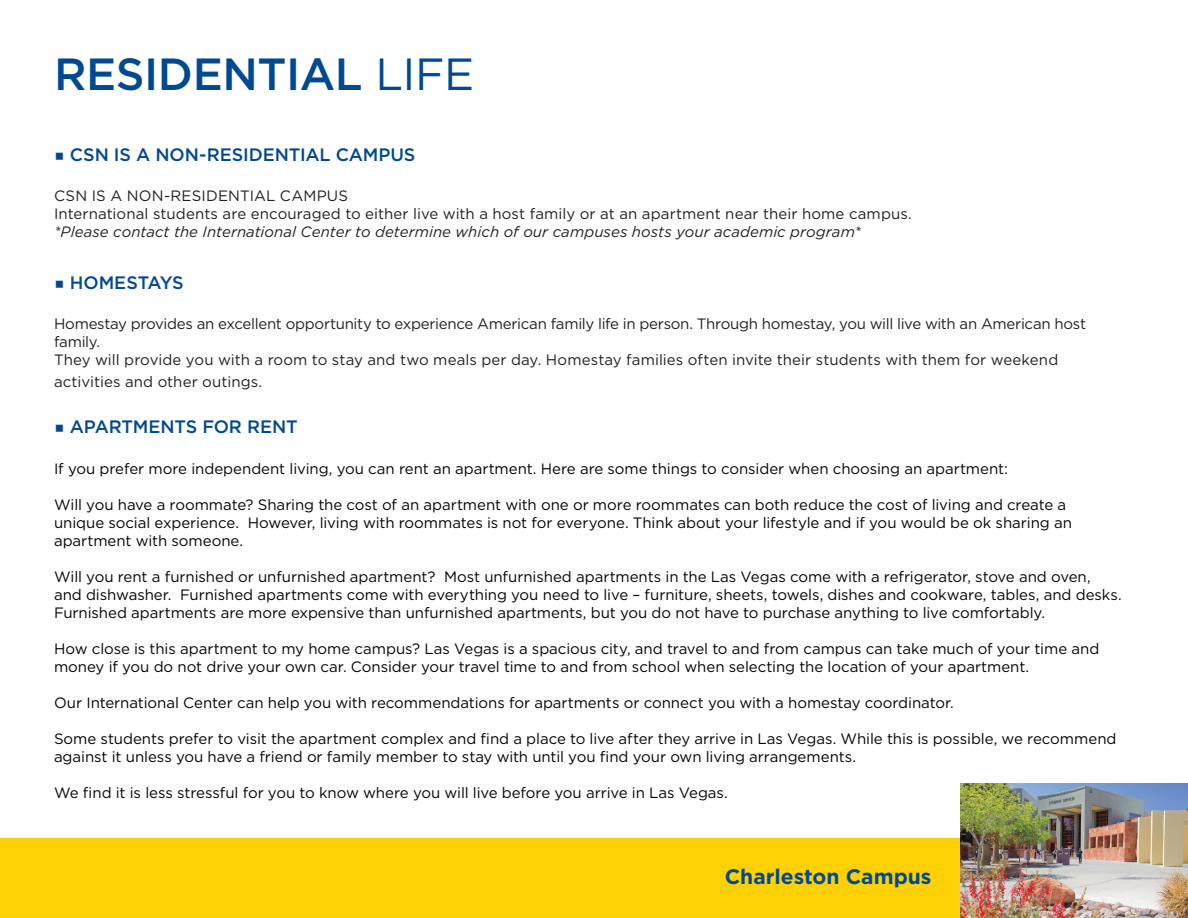
<style>
.page{position:relative;width:1188px;height:918px;background:#fff}
.page>*{position:absolute;margin:0;border:0;box-sizing:border-box;transform-origin:0 0}
.t1{font:500 45px "Gotham";letter-spacing:-.01em;color:#014990}
.t2{font:700 21px "Gotham";color:#014990}
.t3{font:500 18px "Gotham";letter-spacing:-.005em;color:#014990}
.t4{font:15px/18px "Gotham";letter-spacing:-.005em;color:#040503}
.t5{font:15px/18px "Gotham";color:#231f20}
.t6{font:italic 15px "Gotham";letter-spacing:.005em;color:#231f20}
.s1{font-weight:400}
.s2{font-family:"Montserrat";font-weight:600}
</style>
<div class="page">
<div style="left:0;top:838px;width:1188px;height:80px;background:#fed105"></div>
<img style="left:960px;top:783px;width:228px;height:135px">
<h1 class="t1" style="left:54px;top:45px;width:422px">RESIDENTIAL <span class="s1">LIFE</span></h1>
<p class="t3" style="left:54px;top:143px;width:363px"><span class="s2">■</span> CSN IS A NON-RESIDENTIAL CAMPUS</p>
<p class="t5" style="left:54px;top:187px;width:859px">CSN IS A NON-RESIDENTIAL CAMPUS<br>International students are encouraged to either live with a host family or at an apartment near their home campus.</p>
<p class="t6" style="left:54px;top:222px;width:808px">*Please contact the International Center to determine which of our campuses hosts your academic program*</p>
<p class="t3" style="left:54px;top:271px;width:131px"><span class="s2">■</span> HOMESTAYS</p>
<p class="t5" style="left:54px;top:314px;width:1034px">Homestay provides an excellent opportunity to experience American family life in person. Through homestay, you will live with an American host family.<br>They will provide you with a room to stay and two meals per day. Homestay families often invite their students with them for weekend</p>
<p class="t5" style="left:54px;top:372px;width:210px">activities and other outings.</p>
<p class="t3" style="left:54px;top:415px;width:245px"><span class="s2">■</span> APARTMENTS FOR RENT</p>
<p class="t4" style="left:54px;top:459px;width:955px">If you prefer more independent living, you can rent an apartment. Here are some things to consider when choosing an apartment:</p>
<p class="t4" style="left:54px;top:495px;width:1019px">Will you have a roommate? Sharing the cost of an apartment with one or more roommates can both reduce the cost of living and create a unique social experience. However, living with roommates is not for everyone. Think about your lifestyle and if you would be ok sharing an apartment with someone.</p>
<p class="t4" style="left:54px;top:567px;width:1069px">Will you rent a furnished or unfurnished apartment? Most unfurnished apartments in the Las Vegas come with a refrigerator, stove and oven, and dishwasher. Furnished apartments come with everything you need to live – furniture, sheets, towels, dishes and cookware, tables, and desks.<br>Furnished apartments are more expensive than unfurnished apartments, but you do not have to purchase anything to live comfortably.</p>
<p class="t4" style="left:54px;top:639px;width:1047px">How close is this apartment to my home campus? Las Vegas is a spacious city, and travel to and from campus can take much of your time and money if you do not drive your own car. Consider your travel time to and from school when selecting the location of your apartment.</p>
<p class="t4" style="left:54px;top:693px;width:901px">Our International Center can help you with recommendations for apartments or connect you with a homestay coordinator.</p>
<p class="t4" style="left:54px;top:729px;width:1064px">Some students prefer to visit the apartment complex and fnd a place to live after they arrive in Las Vegas. While this is possible, we recommend against it unless you have a friend or family member to stay with until you fnd your own living arrangements.</p>
<p class="t4" style="left:54px;top:783px;width:675px">We fnd it is less stressful for you to know where you will live before you arrive in Las Vegas.</p>
<h2 class="t2" style="left:725px;top:862px;width:208px">Charleston Campus</h2>
</div>
